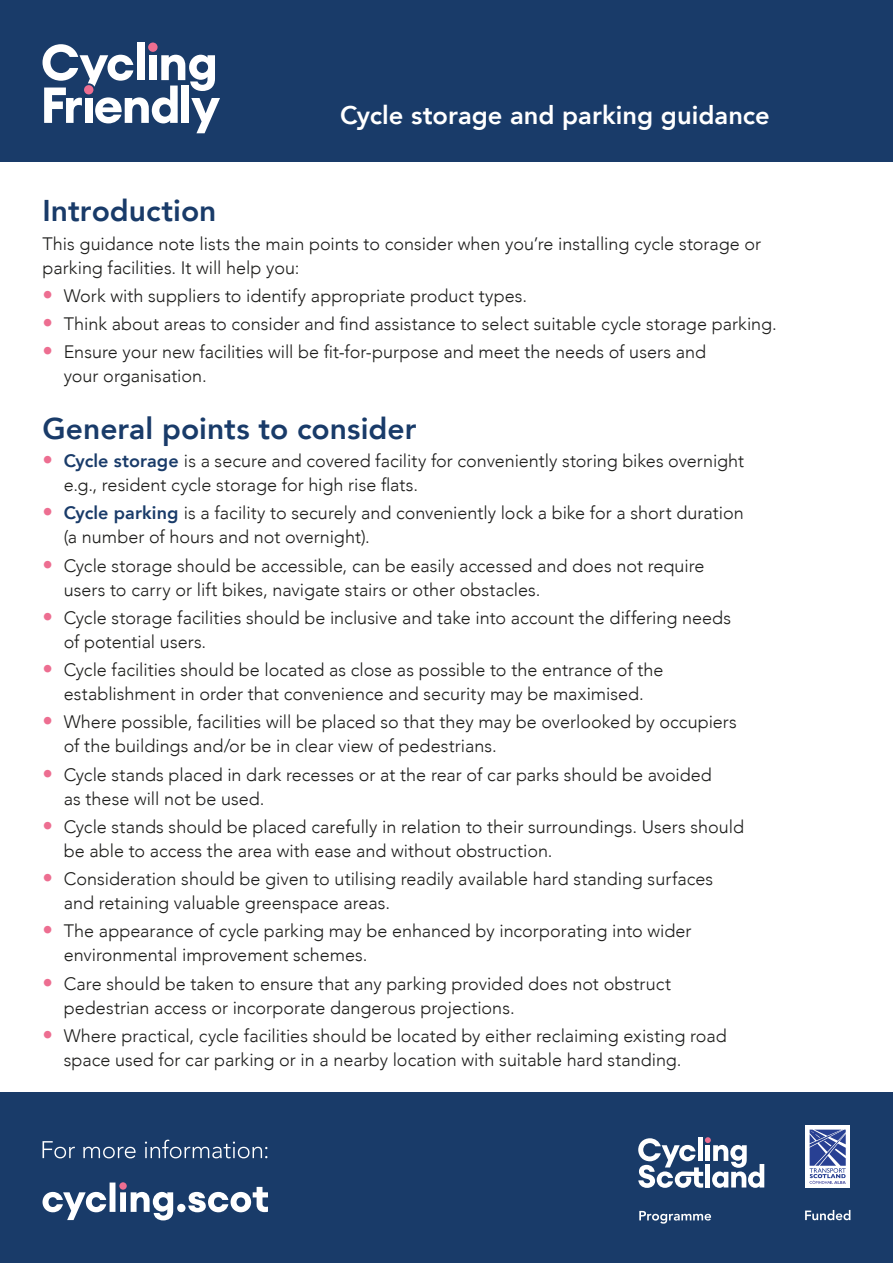
<style>
.page{position:relative;width:893px;height:1263px;background:#fff}
.page>*{position:absolute;margin:0;border:0;box-sizing:border-box;transform-origin:0 0}
.t1{font:800 30px "Avenir";color:#193b69}
.t2{font:800 25.5px "Avenir";color:#fff}
.t3{font:300 18px/24px "Avenir";color:#1d1d1b}
.s1{font-weight:800;font-size:21px;color:#ed6e91}
.s2{font-weight:800;color:#193b69}
</style>
<div class="page">
<div style="left:0;top:0;width:893px;height:162px;background:#193b69"></div>
<div style="left:0;top:1093px;width:893px;height:170px;background:#193b69"></div>
<div style="left:148px;top:43px;width:10px;height:9px;background:#ed6e91;border-radius:50%"></div>
<div style="left:137px;top:43px;width:7px;height:37px;background:#fff"></div>
<svg style="left:43px;top:44px;width:177px;height:89px"></svg>
<div style="left:84px;top:85px;width:9px;height:9px;background:#ed6e91;border-radius:50%"></div>
<div style="left:806px;top:1125px;width:44px;height:63px;background:#fff"></div>
<svg style="left:810px;top:1129px;width:36px;height:55px"></svg>
<svg style="left:638px;top:1137px;width:126px;height:51px"></svg>
<svg style="left:639px;top:1211px;width:72px;height:13px"></svg>
<svg style="left:805px;top:1210px;width:45px;height:10px"></svg>
<svg style="left:43px;top:1140px;width:224px;height:18px"></svg>
<svg style="left:188px;top:1187px;width:80px;height:25px"></svg>
<div style="left:177px;top:1204px;width:9px;height:8px;background:#fff;border-radius:50%"></div>
<svg style="left:43px;top:1182px;width:130px;height:38px"></svg>
<div style="left:119px;top:1182px;width:8px;height:8px;background:#ed6e91;border-radius:50%"></div>
<h2 class="t2" style="left:340px;top:96px;width:431px">Cycle storage and parking guidance</h2>
<h1 class="t1" style="left:43px;top:188px;width:175px">Introduction</h1>
<p class="t3" style="left:43px;top:231px;width:720px">This guidance note lists the main points to consider when you’re installing cycle storage or parking facilities. It will help you:</p>
<p class="t3" style="left:43px;top:284px;width:486px"><span class="s1">•</span> Work with suppliers to identify appropriate product types.</p>
<p class="t3" style="left:43px;top:312px;width:736px"><span class="s1">•</span> Think about areas to consider and find assistance to select suitable cycle storage parking.</p>
<p class="t3" style="left:64px;top:340px;width:644px;text-indent:-21px"><span class="s1">•</span> Ensure your new facilities will be fit-for-purpose and meet the needs of users and your organisation.</p>
<h1 class="t1" style="left:43px;top:405px;width:375px">General points to consider</h1>
<p class="t3" style="left:64px;top:449px;width:682px;text-indent:-21px"><span class="s1">•</span> <span class="s2">Cycle storage</span> is a secure and covered facility for conveniently storing bikes overnight e.g., resident cycle storage for high rise flats.</p>
<p class="t3" style="left:64px;top:501px;width:682px;text-indent:-21px"><span class="s1">•</span> <span class="s2">Cycle parking</span> is a facility to securely and conveniently lock a bike for a short duration (a number of hours and not overnight).</p>
<p class="t3" style="left:64px;top:553px;width:642px;text-indent:-21px"><span class="s1">•</span> Cycle storage should be accessible, can be easily accessed and does not require users to carry or lift bikes, navigate stairs or other obstacles.</p>
<p class="t3" style="left:64px;top:606px;width:669px;text-indent:-21px"><span class="s1">•</span> Cycle storage facilities should be inclusive and take into account the differing needs of potential users.</p>
<p class="t3" style="left:43px;top:658px;width:622px;text-align:center"><span class="s1">•</span> Cycle facilities should be located as close as possible to the entrance of the establishment in order that convenience and security may be maximised.</p>
<p class="t3" style="left:64px;top:710px;width:675px;text-indent:-21px"><span class="s1">•</span> Where possible, facilities will be placed so that they may be overlooked by occupiers of the buildings and/or be in clear view of pedestrians.</p>
<p class="t3" style="left:64px;top:762px;width:650px;text-indent:-21px"><span class="s1">•</span> Cycle stands placed in dark recesses or at the rear of car parks should be avoided as these will not be used.</p>
<p class="t3" style="left:64px;top:815px;width:682px;text-indent:-21px"><span class="s1">•</span> Cycle stands should be placed carefully in relation to their surroundings. Users should be able to access the area with ease and without obstruction.</p>
<p class="t3" style="left:64px;top:867px;width:651px;text-indent:-21px"><span class="s1">•</span> Consideration should be given to utilising readily available hard standing surfaces and retaining valuable greenspace areas.</p>
<p class="t3" style="left:64px;top:919px;width:629px;text-indent:-21px"><span class="s1">•</span> The appearance of cycle parking may be enhanced by incorporating into wider environmental improvement schemes.</p>
<p class="t3" style="left:64px;top:971px;width:609px;text-indent:-21px"><span class="s1">•</span> Care should be taken to ensure that any parking provided does not obstruct pedestrian access or incorporate dangerous projections.</p>
<p class="t3" style="left:64px;top:1024px;width:664px;text-indent:-21px"><span class="s1">•</span> Where practical, cycle facilities should be located by either reclaiming existing road space used for car parking or in a nearby location with suitable hard standing.</p>
</div>
